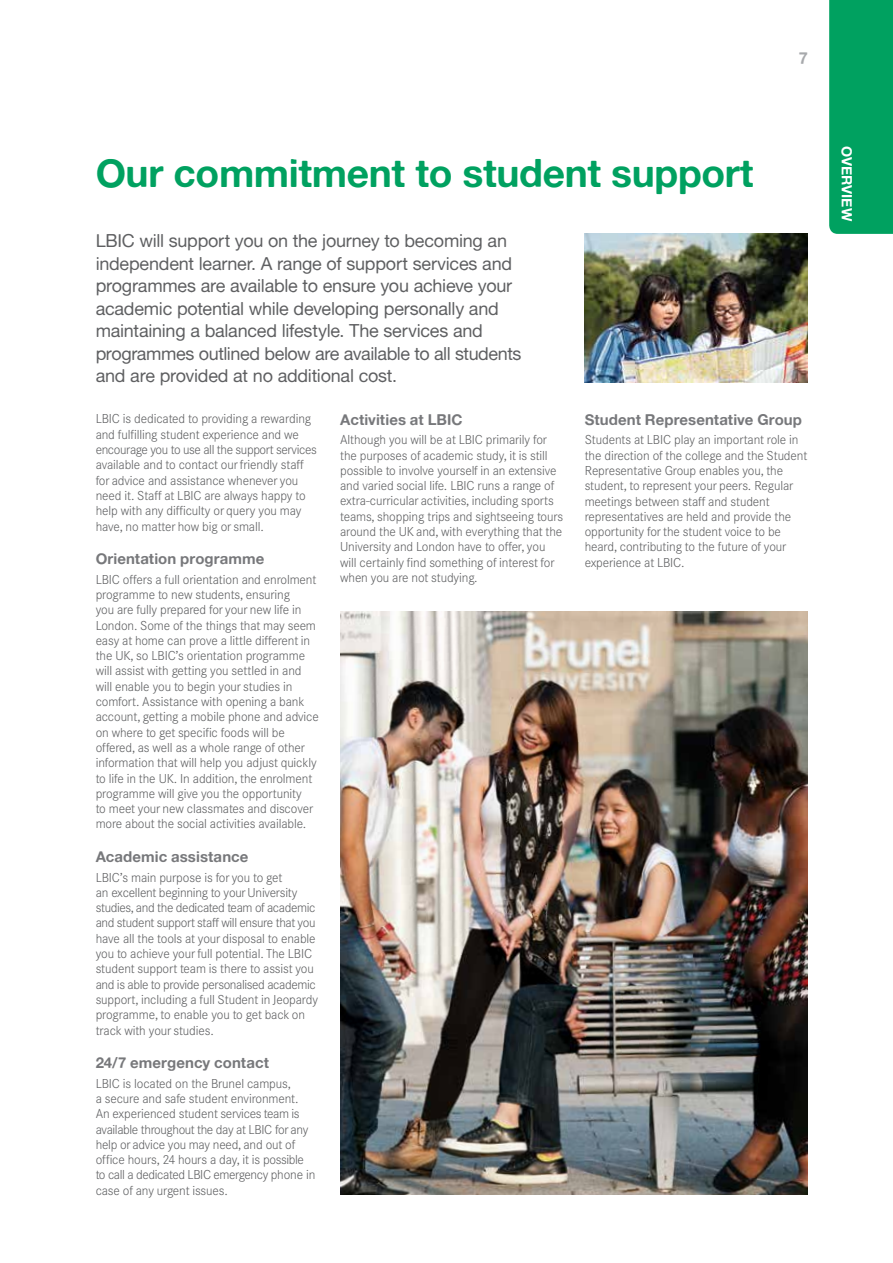
<style>
.page{position:relative;width:893px;height:1263px;background:#fff}
.page>*{position:absolute;margin:0;border:0;box-sizing:border-box;transform-origin:0 0}
.t1{font:39px "Alte Haas Grotesk Bold";letter-spacing:-.01em;color:#00a160}
.t2{font:18px/22.5px "Alte Haas Grotesk";letter-spacing:-.015em;color:#5f6062}
.t3{font:16.5px "Alte Haas Grotesk Bold";color:#a7a9ac}
.t4{font:15px "Alte Haas Grotesk Bold";letter-spacing:.005em;color:#77787b}
.t5{font:14.25px "Alte Haas Grotesk Bold";color:#fff}
.t6{font:300 12.75px/15.3px "Corporate SBQ";letter-spacing:-.01em;color:#5f6062}
</style>
<div class="page">
<img style="left:340px;top:612px;width:468px;height:583px">
<img style="left:585px;top:234px;width:223px;height:148px">
<div style="left:829px;top:0;width:64px;height:234px;background:#00a160"></div>
<h1 class="t1" style="left:96px;top:149px;width:659px">Our commitment to student support</h1>
<p class="t3" style="left:799px;top:48px;width:11px">7</p>
<p class="t2" style="left:96px;top:229px;width:427px">LBIC will support you on the journey to becoming an independent learner. A range of support services and programmes are available to ensure you achieve your academic potential while developing personally and maintaining a balanced lifestyle. The services and programmes outlined below are available to all students and are provided at no additional cost.</p>
<p class="t6" style="left:96px;top:411px;width:223px">LBIC is dedicated to providing a rewarding and fulfilling student experience and we encourage you to use all the support services available and to contact our friendly staff for advice and assistance whenever you need it. Staff at LBIC are always happy to help with any difficulty or query you may have, no matter how big or small.</p>
<p class="t4" style="left:96px;top:549px;width:170px">Orientation programme</p>
<p class="t6" style="left:96px;top:572px;width:225px">LBIC offers a full orientation and enrolment programme to new students, ensuring<br>you are fully prepared for your new life in London. Some of the things that may seem easy at home can prove a little different in the UK, so LBIC’s orientation programme will assist with getting you settled in and will enable you to begin your studies in comfort. Assistance with opening a bank account, getting a mobile phone and advice on where to get specific foods will be offered, as well as a whole range of other information that will help you adjust quickly to life in the UK. In addition, the enrolment programme will give you the opportunity<br>to meet your new classmates and discover more about the social activities available.</p>
<p class="t4" style="left:96px;top:847px;width:154px">Academic assistance</p>
<p class="t6" style="left:96px;top:869px;width:224px">LBIC’s main purpose is for you to get<br>an excellent beginning to your University studies, and the dedicated team of academic and student support staff will ensure that you have all the tools at your disposal to enable you to achieve your full potential. The LBIC student support team is there to assist you and is able to provide personalised academic support, including a full Student in Jeopardy programme, to enable you to get back on track with your studies.</p>
<p class="t4" style="left:96px;top:1053px;width:175px">24/7 emergency contact</p>
<p class="t6" style="left:96px;top:1076px;width:221px">LBIC is located on the Brunel campus,<br>a secure and safe student environment.<br>An experienced student services team is available throughout the day at LBIC for any help or advice you may need, and out of office hours, 24 hours a day, it is possible to call a dedicated LBIC emergency phone in case of any urgent issues.</p>
<p class="t4" style="left:340px;top:410px;width:124px">Activities at LBIC</p>
<p class="t6" style="left:340px;top:432px;width:224px">Although you will be at LBIC primarily for the purposes of academic study, it is still possible to involve yourself in an extensive and varied social life. LBIC runs a range of extra-curricular activities, including sports teams, shopping trips and sightseeing tours around the UK and, with everything that the University and London have to offer, you will certainly find something of interest for when you are not studying.</p>
<p class="t4" style="left:585px;top:410px;width:219px">Student Representative Group</p>
<p class="t6" style="left:585px;top:432px;width:224px">Students at LBIC play an important role in the direction of the college and the Student Representative Group enables you, the student, to represent your peers. Regular meetings between staff and student representatives are held and provide the opportunity for the student voice to be heard, contributing to the future of your experience at LBIC.</p>
<p class="t5" style="left:856px;top:146px;width:77px;rotate:90deg">OVERVIEW</p>
</div>
